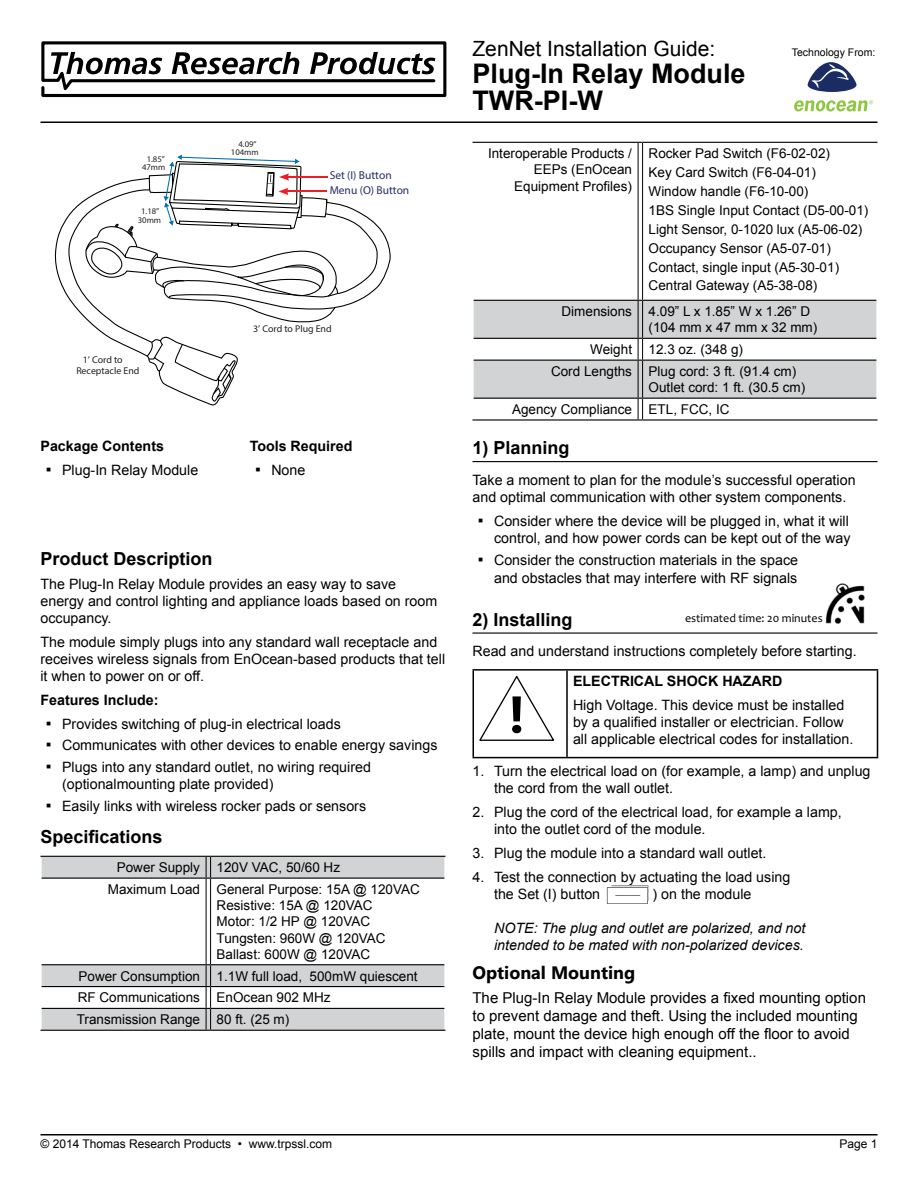
<style>
.page{position:relative;width:918px;height:1188px;background:#fff}
.page>*{position:absolute;margin:0;border:0;box-sizing:border-box;transform-origin:0 0}
.t1{font:700 27px/27px "Arial";color:#000}
.t2{font:21px "Arial";color:#000}
.t3{font:700 18px "Arial";color:#000}
.t4{font:700 18px "Segoe UI";color:#000}
.t5{font:15px/18px "Arial";color:#000}
.t6{font:14.25px/17.1px "Arial";color:#000}
.t7{font:italic 14.25px/17.1px "Arial";color:#000}
.t8{font:700 14.25px "Arial";color:#000}
.t9{font:13.5px/18.9px "Arial";color:#000}
.t10{font:12px "Arial";color:#000}
.t11{font:12px "Candara";color:#000}
.t12{font:11.4px/15.5px "Myriad Pro";color:#252d64}
.t13{font:10.5px "Arial";color:#000}
.t14{font:9.75px/10.4px "Myriad Pro";color:#221f20}
.t15{font:8.55px "Myriad Pro";color:#221f20}
.s1{font-size:16.5px}
</style>
<div class="page">
<hr style="left:40px;top:1134px;width:838px;height:2px;background:#000">
<svg style="left:42px;top:857px;width:402px;height:173px"></svg>
<hr style="left:40px;top:856px;width:166px;height:1px;background:#000">
<hr style="left:42px;top:878px;width:164px;height:1px;background:#000">
<hr style="left:42px;top:964px;width:164px;height:1px;background:#000">
<hr style="left:206px;top:879px;width:1px;height:85px;background:#000">
<svg style="left:206px;top:856px;width:5px;height:23px"></svg>
<hr style="left:210px;top:879px;width:1px;height:85px;background:#000">
<hr style="left:211px;top:856px;width:235px;height:1px;background:#000">
<hr style="left:211px;top:878px;width:233px;height:1px;background:#000">
<hr style="left:211px;top:964px;width:233px;height:1px;background:#000">
<hr style="left:42px;top:986px;width:164px;height:1px;background:#000">
<hr style="left:211px;top:986px;width:233px;height:1px;background:#000">
<hr style="left:42px;top:1008px;width:164px;height:1px;background:#000">
<hr style="left:40px;top:1030px;width:166px;height:1px;background:#000">
<svg style="left:206px;top:964px;width:5px;height:67px"></svg>
<hr style="left:211px;top:1008px;width:233px;height:1px;background:#000">
<hr style="left:211px;top:1030px;width:235px;height:1px;background:#000">
<hr style="left:472px;top:461px;width:406px;height:1px;background:#000">
<hr style="left:472px;top:633px;width:406px;height:1px;background:#000">
<hr style="left:472px;top:142px;width:166px;height:1px;background:#000">
<hr style="left:472px;top:419px;width:166px;height:2px;background:#000">
<hr style="left:638px;top:143px;width:1px;height:157px;background:#000">
<hr style="left:642px;top:143px;width:1px;height:157px;background:#000">
<svg style="left:473px;top:300px;width:404px;height:121px"></svg>
<hr style="left:643px;top:142px;width:234px;height:1px;background:#000">
<hr style="left:643px;top:300px;width:233px;height:1px;background:#000">
<hr style="left:643px;top:338px;width:233px;height:1px;background:#000">
<hr style="left:643px;top:360px;width:233px;height:1px;background:#000">
<hr style="left:643px;top:398px;width:233px;height:1px;background:#000">
<hr style="left:643px;top:419px;width:234px;height:2px;background:#000">
<hr style="left:472px;top:669px;width:95px;height:2px;background:#000">
<hr style="left:472px;top:671px;width:2px;height:86px;background:#000">
<hr style="left:567px;top:669px;width:311px;height:2px;background:#000">
<hr style="left:566px;top:671px;width:2px;height:86px;background:#000">
<hr style="left:877px;top:671px;width:1px;height:86px;background:#000">
<hr style="left:472px;top:757px;width:95px;height:1px;background:#000">
<hr style="left:567px;top:757px;width:311px;height:1px;background:#000">
<svg style="left:479px;top:676px;width:75px;height:65px"></svg>
<img style="left:825px;top:583px;width:39px;height:41px">
<svg style="left:808px;top:62px;width:49px;height:30px"></svg>
<svg style="left:794px;top:100px;width:79px;height:11px"></svg>
<svg style="left:41px;top:41px;width:406px;height:57px"></svg>
<hr style="left:40px;top:122px;width:838px;height:1px;background:#000">
<img style="left:606px;top:886px;width:43px;height:18px">
<svg style="left:54px;top:155px;width:337px;height:251px"></svg>
<p class="t15" style="left:147px;top:153px;width:20px">1.85”</p>
<p class="t15" style="left:142px;top:162px;width:25px">47mm</p>
<p class="t15" style="left:141px;top:206px;width:20px">1.18”</p>
<p class="t15" style="left:138px;top:215px;width:25px">30mm</p>
<p class="t15" style="left:239px;top:139px;width:20px">4.09”</p>
<p class="t15" style="left:231px;top:147px;width:29px">104mm</p>
<p class="t12" style="left:330px;top:167px;width:81px">Set (I) Button<br>Menu (O) Button</p>
<p class="t14" style="left:77px;top:355px;width:64px;text-indent:6px">1’ Cord to<br>Receptacle End</p>
<p class="t8" style="left:40px;top:437px;width:125px">Package Contents</p>
<p class="t6" style="left:46px;top:461px;width:154px"><span class="s1">▪</span> Plug-In Relay Module</p>
<p class="t14" style="left:253px;top:323px;width:80px">3’ Cord to Plug End</p>
<p class="t8" style="left:250px;top:437px;width:104px">Tools Required</p>
<p class="t6" style="left:255px;top:461px;width:52px"><span class="s1">▪</span> None</p>
<p class="t3" style="left:40px;top:547px;width:174px">Product Description</p>
<p class="t6" style="left:40px;top:575px;width:398px">The Plug-In Relay Module provides an easy way to save energy and control lighting and appliance loads based on room occupancy.</p>
<p class="t6" style="left:40px;top:633px;width:406px">The module simply plugs into any standard wall receptacle and receives wireless signals from EnOcean-based products that tell it when to power on or off.</p>
<p class="t8" style="left:40px;top:690px;width:119px">Features Include:</p>
<p class="t6" style="left:46px;top:715px;width:296px"><span class="s1">▪</span> Provides switching of plug-in electrical loads</p>
<p class="t6" style="left:46px;top:737px;width:393px"><span class="s1">▪</span> Communicates with other devices to enable energy savings</p>
<p class="t6" style="left:62px;top:758px;width:310px;text-indent:-16px"><span class="s1">▪</span> Plugs into any standard outlet, no wiring required (optionalmounting plate provided)</p>
<p class="t6" style="left:46px;top:797px;width:322px"><span class="s1">▪</span> Easily links with wireless rocker pads or sensors</p>
<p class="t3" style="left:40px;top:825px;width:124px">Specifications</p>
<p class="t9" style="left:108px;top:857px;width:314px;line-height:21.9px;text-indent:9px">Power Supply 120V VAC, 50/60 Hz<br>Maximum Load General Purpose: 15A @ 120VAC</p>
<p class="t9" style="left:217px;top:897px;width:171px;line-height:16.2px">Resistive: 15A @ 120VAC<br>Motor: 1/2 HP @ 120VAC<br>Tungsten: 960W @ 120VAC<br>Ballast: 600W @ 120VAC</p>
<p class="t9" style="left:77px;top:965px;width:342px;line-height:21.9px">Power Consumption 1.1W full load, 500mW quiescent<br>RF Communications EnOcean 902 MHz<br>Transmission Range 80 ft. (25 m)</p>
<h2 class="t2" style="left:472px;top:35px;width:244px">ZenNet Installation Guide:</h2>
<h1 class="t1" style="left:472px;top:61px;width:275px">Plug-In Relay Module<br>TWR-PI-W</h1>
<p class="t13" style="left:792px;top:46px;width:85px">Technology From:</p>
<p class="t9" style="left:488px;top:145px;width:146px;line-height:16.2px;text-align:right">Interoperable Products /<br>EEPs (EnOcean<br>Equipment Profiles)</p>
<p class="t9" style="left:649px;top:144px;width:221px">Rocker Pad Switch (F6-02-02)<br>Key Card Switch (F6-04-01)<br>Window handle (F6-10-00)<br>1BS Single Input Contact (D5-00-01)<br>Light Sensor, 0-1020 lux (A5-06-02)<br>Occupancy Sensor (A5-07-01)<br>Contact, single input (A5-30-01)<br>Central Gateway (A5-38-08)</p>
<p class="t9" style="left:649px;top:303px;width:170px;line-height:16.2px;text-indent:-87px">Dimensions 4.09” L x 1.85” W x 1.26” D (104 mm x 47 mm x 32 mm)</p>
<p class="t9" style="left:551px;top:339px;width:247px;line-height:21.9px;text-indent:39px">Weight 12.3 oz. (348 g)<br>Cord Lengths Plug cord: 3 ft. (91.4 cm)</p>
<p class="t9" style="left:512px;top:377px;width:295px;line-height:21.9px;text-indent:137px">Outlet cord: 1 ft. (30.5 cm)<br>Agency Compliance ETL, FCC, IC</p>
<p class="t3" style="left:472px;top:436px;width:99px">1) Planning</p>
<p class="t6" style="left:472px;top:471px;width:385px">Take a moment to plan for the module’s successful operation and optimal communication with other system components.</p>
<p class="t6" style="left:478px;top:512px;width:374px;text-align:right"><span class="s1">▪</span> Consider where the device will be plugged in, what it will control, and how power cords can be kept out of the way</p>
<p class="t6" style="left:478px;top:552px;width:322px;text-align:right"><span class="s1">▪</span> Consider the construction materials in the space and obstacles that may interfere with RF signals</p>
<p class="t3" style="left:472px;top:607px;width:102px">2) Installing</p>
<p class="t6" style="left:472px;top:643px;width:386px">Read and understand instructions completely before starting.</p>
<p class="t8" style="left:573px;top:672px;width:211px">ELECTRICAL SHOCK HAZARD</p>
<p class="t6" style="left:573px;top:697px;width:282px">High Voltage. This device must be installed by a qualified installer or electrician. Follow all applicable electrical codes for installation.</p>
<p class="t6" style="left:494px;top:763px;width:378px;text-indent:-22px">1. Turn the electrical load on (for example, a lamp) and unplug the cord from the wall outlet.</p>
<p class="t6" style="left:494px;top:804px;width:349px;text-indent:-22px">2. Plug the cord of the electrical load, for example a lamp, into the outlet cord of the module.</p>
<p class="t6" style="left:472px;top:845px;width:296px">3. Plug the module into a standard wall outlet.</p>
<p class="t6" style="left:494px;top:869px;width:298px;text-indent:-22px">4. Test the connection by actuating the load using the Set (I) button (</p>
<p class="t11" style="left:685px;top:611px;width:139px">estimated time: 20 minutes</p>
<p class="t6" style="left:653px;top:886px;width:101px">) on the module</p>
<p class="t7" style="left:494px;top:920px;width:313px">NOTE: The plug and outlet are polarized, and not intended to be mated with non-polarized devices.</p>
<p class="t4" style="left:472px;top:959px;width:164px">Optional Mounting</p>
<p class="t5" style="left:472px;top:989px;width:395px">The Plug-In Relay Module provides a fixed mounting option to prevent damage and theft. Using the included mounting plate, mount the device high enough off the floor to avoid spills and impact with cleaning equipment..</p>
<p class="t10" style="left:40px;top:1135px;width:293px">© 2014 Thomas Research Products • www.trpssl.com</p>
<p class="t10" style="left:839px;top:1135px;width:40px">Page 1</p>
</div>
